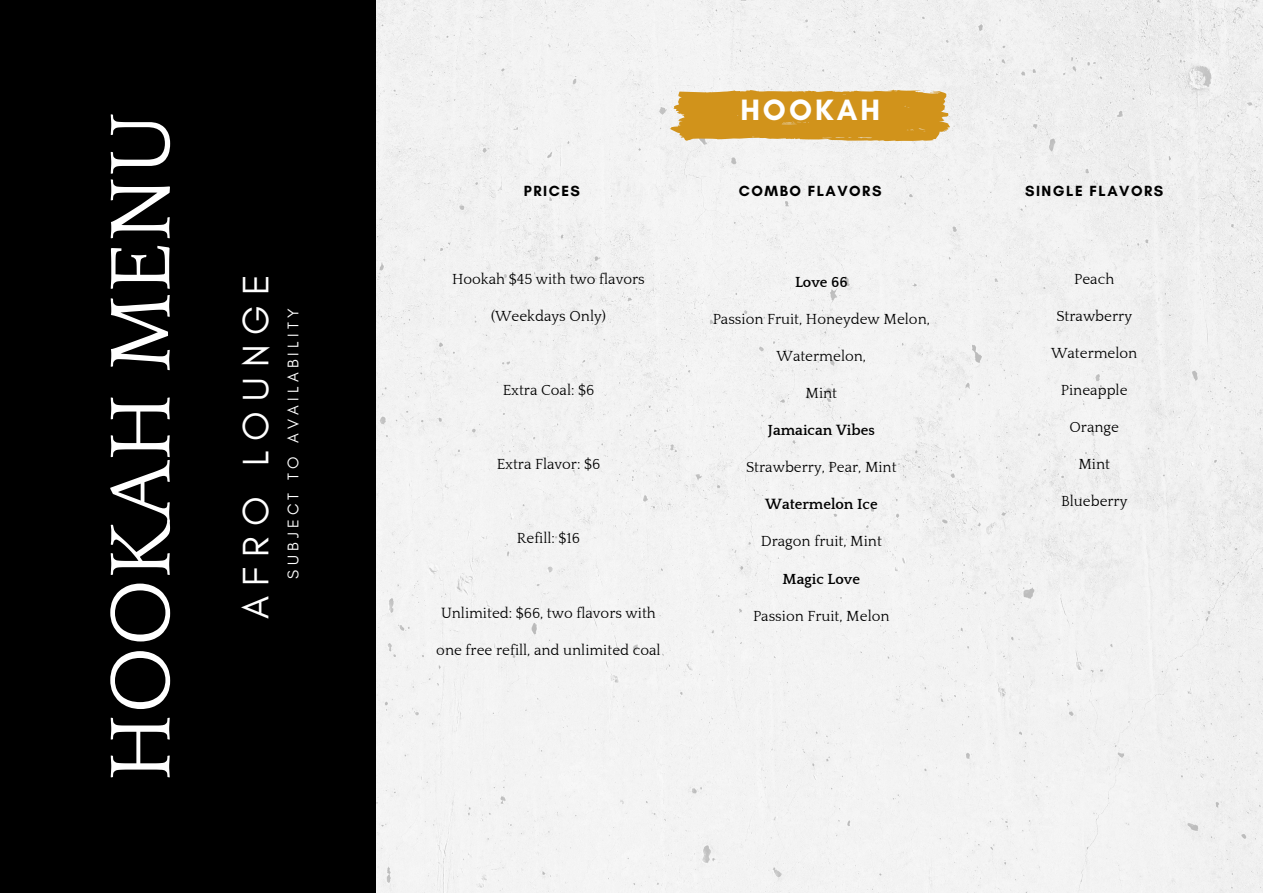
<style>
.page{position:relative;width:1263px;height:893px;background:#fff}
.page>*{position:absolute;margin:0;border:0;box-sizing:border-box;transform-origin:0 0}
.t1{font:88.5px "Quattrocento";color:#fff}
.t2{font:37.5px "Glacial Indifference";letter-spacing:.27em;color:#fff}
.t3{font:700 30px "Glacial Indifference";letter-spacing:.1em;color:#fff}
.t4{font:15.75px "Glacial Indifference";letter-spacing:.27em;color:#fff}
.t5{font:15px "Quattrocento";color:#000}
.t6{font:700 15px "Quattrocento";color:#000}
.t7{font:700 15px "Glacial Indifference";letter-spacing:.1em;color:#000}
</style>
<div class="page">
<div style="left:375px;top:0;width:888px;height:893px;background:#f2f2f2"></div>
<div style="left:0;top:0;width:375px;height:893px;background:#000"></div>
<svg style="left:670px;top:90px;width:280px;height:51px;background:#d49d31"></svg>
<h1 class="t1" style="left:94px;top:781px;width:670px;rotate:-90deg">HOOKAH MENU</h1>
<h2 class="t2" style="left:233px;top:619px;width:347px;rotate:-90deg">AFRO LOUNGE</h2>
<p class="t4" style="left:283px;top:578px;width:271px;rotate:-90deg">SUBJECT TO AVAILABILITY</p>
<h3 class="t3" style="left:740px;top:92px;width:141px">HOOKAH</h3>
<p class="t7" style="left:524px;top:182px;width:58px">PRICES</p>
<p class="t7" style="left:739px;top:182px;width:144px">COMBO FLAVORS</p>
<p class="t7" style="left:1025px;top:182px;width:140px">SINGLE FLAVORS</p>
<p class="t5" style="left:452px;top:271px;width:194px">Hookah $45 with two flavors</p>
<p class="t5" style="left:491px;top:308px;width:116px">(Weekdays Only)</p>
<p class="t5" style="left:503px;top:382px;width:93px">Extra Coal: $6</p>
<p class="t5" style="left:497px;top:456px;width:105px">Extra Flavor: $6</p>
<p class="t5" style="left:517px;top:531px;width:65px">Refill: $16</p>
<p class="t5" style="left:441px;top:605px;width:216px">Unlimited: $66, two flavors with</p>
<p class="t5" style="left:436px;top:642px;width:226px">one free refill, and unlimited coal</p>
<p class="t6" style="left:795px;top:274px;width:54px">Love 66</p>
<p class="t5" style="left:713px;top:311px;width:219px">Passion Fruit, Honeydew Melon,</p>
<p class="t5" style="left:776px;top:348px;width:91px">Watermelon,</p>
<p class="t5" style="left:805px;top:385px;width:33px">Mint</p>
<p class="t6" style="left:768px;top:422px;width:108px">Jamaican Vibes</p>
<p class="t5" style="left:746px;top:459px;width:152px">Strawberry, Pear, Mint</p>
<p class="t6" style="left:765px;top:496px;width:114px">Watermelon Ice</p>
<p class="t5" style="left:761px;top:534px;width:123px">Dragon fruit, Mint</p>
<p class="t6" style="left:783px;top:571px;width:79px">Magic Love</p>
<p class="t5" style="left:753px;top:608px;width:138px">Passion Fruit, Melon</p>
<p class="t5" style="left:1074px;top:271px;width:42px">Peach</p>
<p class="t5" style="left:1056px;top:308px;width:77px">Strawberry</p>
<p class="t5" style="left:1051px;top:345px;width:88px">Watermelon</p>
<p class="t5" style="left:1061px;top:382px;width:68px">Pineapple</p>
<p class="t5" style="left:1069px;top:419px;width:51px">Orange</p>
<p class="t5" style="left:1078px;top:456px;width:33px">Mint</p>
<p class="t5" style="left:1061px;top:493px;width:68px">Blueberry</p>
</div>
